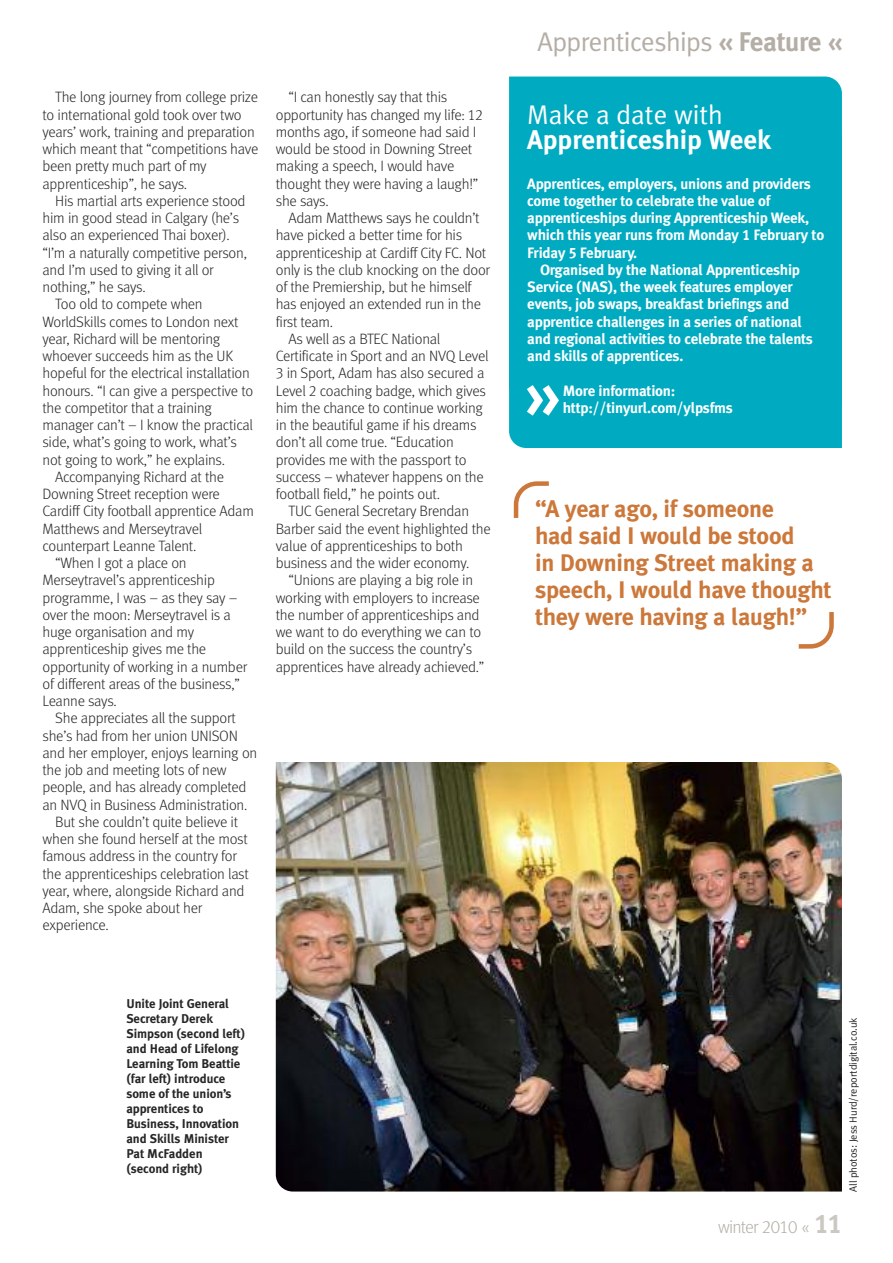
<style>
.page{position:relative;width:893px;height:1263px;background:#fff}
.page>*{position:absolute;margin:0;border:0;box-sizing:border-box;transform-origin:0 0}
.t1{font:27px "Meta Plus Normal";letter-spacing:-.02em;color:#b5aea6}
.t2{font:700 27px "Meta Plus";color:#fff}
.t3{font:27px "Meta Plus Normal";color:#fff}
.t4{font:700 24px/27px "Meta Plus";letter-spacing:-.01em;color:#cc783a}
.t5{font:300 18px "Meta";letter-spacing:-.045em;color:#b5aea6}
.t6{font:15px/17.2px "Meta Light LF";letter-spacing:-.02em;color:#272627}
.t7{font:700 15px/17.2px "Meta Plus";letter-spacing:-.015em;color:#fff}
.t8{font:700 12.75px/15px "Meta Plus";letter-spacing:-.005em;color:#272627}
.t9{font:10.5px "Meta Plus Normal";letter-spacing:-.01em;color:#272627}
.s1{font-family:"Meta Plus";font-weight:700}
.s2{font-family:"Meta Plus Bold Caps";font-weight:400}
.s3{font-family:"Meta Light Expert";font-weight:400}
.s4{font-family:"Meta Plus Bold Caps";font-weight:400;font-size:27px;color:#cbc7c1}
</style>
<div class="page">
<svg style="left:513px;top:481px;width:36px;height:37px"></svg>
<svg style="left:798px;top:612px;width:36px;height:37px"></svg>
<div style="left:509px;top:77px;width:333px;height:46px;background:#00abc1"></div>
<div style="left:509px;top:123px;width:333px;height:325px;background:#00abc1"></div>
<svg style="left:527px;top:385px;width:32px;height:31px"></svg>
<img style="left:276px;top:762px;width:566px;height:429px">
<p class="t6" style="left:43px;top:90px;width:217px;text-indent:13px">The long journey from college prize to international gold took over two years’ work, training and preparation which meant that “competitions have been pretty much part of my apprenticeship”, he says.</p>
<p class="t6" style="left:55px;top:193px;width:192px">His martial arts experience stood</p>
<p class="t6" style="left:43px;top:211px;width:198px">him in good stead in Calgary (he’s</p>
<p class="t6" style="left:43px;top:228px;width:189px">also an experienced Thai boxer).</p>
<p class="t6" style="left:43px;top:245px;width:206px">“I’m a naturally competitive person,</p>
<p class="t6" style="left:43px;top:262px;width:173px">and I’m used to giving it all or</p>
<p class="t6" style="left:43px;top:280px;width:105px">nothing,” he says.</p>
<p class="t6" style="left:55px;top:297px;width:149px">Too old to compete when</p>
<p class="t6" style="left:43px;top:314px;width:197px">WorldSkills comes to London next</p>
<p class="t6" style="left:43px;top:331px;width:179px">year, Richard will be mentoring</p>
<p class="t6" style="left:43px;top:349px;width:192px">whoever succeeds him as the UK</p>
<p class="t6" style="left:43px;top:366px;width:209px">hopeful for the electrical installation</p>
<p class="t6" style="left:43px;top:383px;width:212px">honours. “I can give a perspective to</p>
<p class="t6" style="left:43px;top:400px;width:171px">the competitor that a training</p>
<p class="t6" style="left:43px;top:418px;width:212px">manager can’t – I know the practical</p>
<p class="t6" style="left:43px;top:435px;width:196px">side, what’s going to work, what’s</p>
<p class="t6" style="left:43px;top:452px;width:184px">not going to work,” he explains.</p>
<p class="t6" style="left:55px;top:469px;width:170px">Accompanying Richard at the</p>
<p class="t6" style="left:43px;top:487px;width:179px">Downing Street reception were</p>
<p class="t6" style="left:43px;top:504px;width:213px">Cardiff City football apprentice Adam</p>
<p class="t6" style="left:43px;top:521px;width:161px">Matthews and Merseytravel</p>
<p class="t6" style="left:43px;top:538px;width:155px">counterpart Leanne Talent.</p>
<p class="t6" style="left:55px;top:556px;width:133px">“When I got a place on</p>
<p class="t6" style="left:43px;top:573px;width:174px">Merseytravel’s apprenticeship</p>
<p class="t6" style="left:43px;top:590px;width:197px">programme, I was – as they say –</p>
<p class="t6" style="left:43px;top:607px;width:190px">over the moon: Merseytravel is a</p>
<p class="t6" style="left:43px;top:625px;width:153px">huge organisation and my</p>
<p class="t6" style="left:43px;top:642px;width:165px">apprenticeship gives me the</p>
<p class="t6" style="left:43px;top:659px;width:206px">opportunity of working in a number</p>
<p class="t6" style="left:43px;top:676px;width:199px">of different areas of the business,”</p>
<p class="t6" style="left:43px;top:694px;width:76px">Leanne says.</p>
<p class="t6" style="left:55px;top:711px;width:182px">She appreciates all the support</p>
<p class="t6" style="left:43px;top:728px;width:197px">she’s had from her union UNISON</p>
<p class="t6" style="left:43px;top:745px;width:216px">and her employer, enjoys learning on</p>
<p class="t6" style="left:43px;top:763px;width:186px">the job and meeting lots of new</p>
<p class="t6" style="left:43px;top:780px;width:206px">people, and has already completed</p>
<p class="t6" style="left:43px;top:797px;width:206px">an NVQ in Business Administration.</p>
<p class="t6" style="left:55px;top:814px;width:184px">But she couldn’t quite believe it</p>
<p class="t6" style="left:43px;top:832px;width:207px">when she found herself at the most</p>
<p class="t6" style="left:43px;top:849px;width:196px">famous address in the country for</p>
<p class="t6" style="left:43px;top:866px;width:208px">the apprenticeships celebration last</p>
<p class="t6" style="left:43px;top:883px;width:204px">year, where, alongside Richard and</p>
<p class="t6" style="left:43px;top:901px;width:161px">Adam, she spoke about her</p>
<p class="t6" style="left:43px;top:918px;width:68px">experience.</p>
<p class="t6" style="left:276px;top:90px;width:208px;text-indent:13px">“I can honestly say that this opportunity has changed my life: 12 months ago, if someone had said I would be stood in Downing Street making a speech, I would have thought they were having a laugh!” she says.</p>
<p class="t6" style="left:289px;top:211px;width:193px">Adam Matthews says he couldn’t</p>
<p class="t6" style="left:276px;top:228px;width:188px">have picked a better time for his</p>
<p class="t6" style="left:276px;top:245px;width:212px">apprenticeship at Cardiff City FC. Not</p>
<p class="t6" style="left:276px;top:262px;width:216px">only is the club knocking on the door</p>
<p class="t6" style="left:276px;top:280px;width:197px">of the Premiership, but he himself</p>
<p class="t6" style="left:276px;top:297px;width:207px">has enjoyed an extended run in the</p>
<p class="t6" style="left:276px;top:314px;width:59px">first team.</p>
<p class="t6" style="left:289px;top:331px;width:153px">As well as a BTEC National</p>
<p class="t6" style="left:276px;top:349px;width:214px">Certificate in Sport and an NVQ Level</p>
<p class="t6" style="left:276px;top:366px;width:210px">3 in Sport, Adam has also secured a</p>
<p class="t6" style="left:276px;top:383px;width:212px">Level 2 coaching badge, which gives</p>
<p class="t6" style="left:276px;top:400px;width:209px">him the chance to continue working</p>
<p class="t6" style="left:276px;top:418px;width:202px">in the beautiful game if his dreams</p>
<p class="t6" style="left:276px;top:435px;width:180px">don’t all come true. “Education</p>
<p class="t6" style="left:276px;top:452px;width:192px">provides me with the passport to</p>
<p class="t6" style="left:276px;top:469px;width:209px">success – whatever happens on the</p>
<p class="t6" style="left:276px;top:487px;width:166px">football field,” he points out.</p>
<p class="t6" style="left:289px;top:504px;width:182px">TUC General Secretary Brendan</p>
<p class="t6" style="left:276px;top:521px;width:217px">Barber said the event highlighted the</p>
<p class="t6" style="left:276px;top:538px;width:189px">value of apprenticeships to both</p>
<p class="t6" style="left:276px;top:556px;width:195px">business and the wider economy.</p>
<p class="t6" style="left:289px;top:573px;width:186px">“Unions are playing a big role in</p>
<p class="t6" style="left:276px;top:590px;width:206px">working with employers to increase</p>
<p class="t6" style="left:276px;top:607px;width:205px">the number of apprenticeships and</p>
<p class="t6" style="left:276px;top:625px;width:207px">we want to do everything we can to</p>
<p class="t6" style="left:276px;top:642px;width:198px">build on the success the country’s</p>
<p class="t6" style="left:276px;top:659px;width:210px">apprentices have already achieved.”</p>
<p class="t8" style="left:126px;top:996px;width:120px">Unite Joint General<br>Secretary Derek<br>Simpson (second left) and Head of Lifelong<br>Learning Tom Beattie (far left) introduce some of the union’s apprentices to<br>Business, Innovation and Skills Minister<br>Pat McFadden (second right)</p>
<h1 class="t1" style="left:538px;top:26px;width:306px">Apprenticeships <span class="s1">« Feature «</span></h1>
<h1 class="t3" style="left:527px;top:98px;width:197px">Make a date with</h1>
<h1 class="t2" style="left:527px;top:124px;width:245px">Apprenticeship Week</h1>
<p class="t7" style="left:527px;top:175px;width:285px">Apprentices, employers, unions and providers</p>
<p class="t7" style="left:527px;top:192px;width:245px">come together to celebrate the value of</p>
<p class="t7" style="left:527px;top:209px;width:283px">apprenticeships during Apprenticeship Week,</p>
<p class="t7" style="left:527px;top:226px;width:298px">which this year runs from Monday <span class="s2">1</span> February to</p>
<p class="t7" style="left:527px;top:244px;width:111px">Friday <span class="s2">5</span> February.</p>
<p class="t7" style="left:540px;top:261px;width:262px">Organised by the National Apprenticeship</p>
<p class="t7" style="left:527px;top:278px;width:267px">Service (NAS), the week features employer</p>
<p class="t7" style="left:527px;top:295px;width:264px">events, job swaps, breakfast briefings and</p>
<p class="t7" style="left:527px;top:313px;width:276px">apprentice challenges in a series of national</p>
<p class="t7" style="left:527px;top:330px;width:287px">and regional activities to celebrate the talents</p>
<p class="t7" style="left:527px;top:347px;width:158px">and skills of apprentices.</p>
<p class="t7" style="left:563px;top:382px;width:172px">More information: http://tinyurl.com/ylpsfms</p>
<h2 class="t4" style="left:535px;top:495px;width:298px">“A year ago, if someone<br>had said I would be stood<br>in Downing Street making a speech, I would have thought they were having a laugh!”</h2>
<p class="t9" style="left:847px;top:1191px;width:176px;rotate:-90deg">All photos: Jess Hurd/reportdigital.co.uk</p>
<p class="t5" style="left:718px;top:1221px;width:125px">winter <span class="s3">2010</span> « <span class="s4">11</span></p>
</div>
